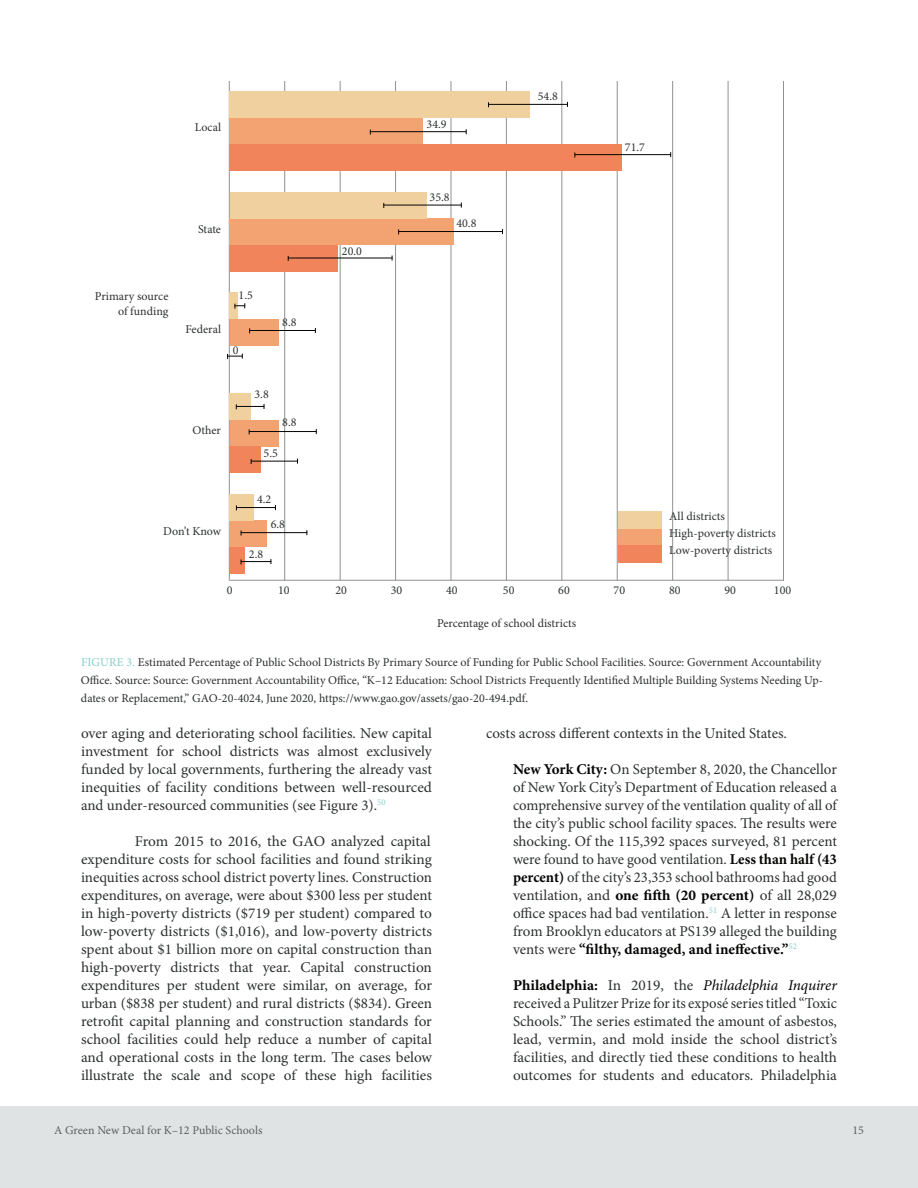
<style>
.page{position:relative;width:918px;height:1188px;background:#fff}
.page>*{position:absolute;margin:0;border:0;box-sizing:border-box;transform-origin:0 0}
.t1{font:15px/18px "Minion Pro";color:#2d3030;text-align:justify}
.t2{font:12px/17.1px "Minion Pro";color:#2d3030}
.t3{font:12px "Minion Pro";color:#5d5f5f}
.s1{color:#84cfcb}
.s2{font-weight:700;color:#040503}
.s3{font-style:italic;color:#040503}
</style>
<div class="page">
<svg style="left:229px;top:81px;width:555px;height:500px"></svg>
<hr style="left:340px;top:81px;width:1px;height:499px;background:#8f9191">
<hr style="left:395px;top:81px;width:1px;height:499px;background:#8f9191">
<hr style="left:451px;top:81px;width:1px;height:499px;background:#8f9191">
<hr style="left:506px;top:81px;width:1px;height:499px;background:#8f9191">
<hr style="left:562px;top:81px;width:1px;height:499px;background:#8f9191">
<hr style="left:617px;top:81px;width:1px;height:499px;background:#8f9191">
<hr style="left:229px;top:81px;width:1px;height:499px;background:#8f9191">
<hr style="left:672px;top:81px;width:1px;height:499px;background:#8f9191">
<hr style="left:728px;top:81px;width:1px;height:499px;background:#8f9191">
<hr style="left:783px;top:81px;width:1px;height:499px;background:#8f9191">
<hr style="left:284px;top:81px;width:1px;height:499px;background:#8f9191">
<div style="left:230px;top:91px;width:300px;height:27px;background:#f1d09f"></div>
<div style="left:230px;top:118px;width:193px;height:26px;background:#f2a371"></div>
<div style="left:230px;top:219px;width:224px;height:26px;background:#f2a371"></div>
<div style="left:618px;top:528px;width:44px;height:17px;background:#f2a371"></div>
<div style="left:230px;top:319px;width:49px;height:27px;background:#f2a371"></div>
<div style="left:230px;top:420px;width:49px;height:26px;background:#f2a371"></div>
<div style="left:230px;top:521px;width:37px;height:26px;background:#f2a371"></div>
<div style="left:230px;top:144px;width:392px;height:27px;background:#f1845a"></div>
<div style="left:230px;top:245px;width:108px;height:26px;background:#f1845a"></div>
<div style="left:618px;top:545px;width:44px;height:17px;background:#f1845a"></div>
<div style="left:230px;top:446px;width:31px;height:27px;background:#f1845a"></div>
<div style="left:230px;top:547px;width:15px;height:27px;background:#f1845a"></div>
<div style="left:230px;top:192px;width:196px;height:27px;background:#f1d09f"></div>
<div style="left:618px;top:511px;width:44px;height:17px;background:#f1d09f"></div>
<div style="left:230px;top:393px;width:21px;height:27px;background:#f1d09f"></div>
<div style="left:230px;top:494px;width:24px;height:27px;background:#f1d09f"></div>
<div style="left:230px;top:293px;width:8px;height:26px;background:#f1d09f"></div>
<hr style="left:488px;top:104px;width:80px;height:1px;background:#040503">
<hr style="left:370px;top:131px;width:97px;height:1px;background:#040503">
<hr style="left:384px;top:205px;width:78px;height:1px;background:#040503">
<hr style="left:398px;top:231px;width:105px;height:1px;background:#040503">
<hr style="left:288px;top:258px;width:104px;height:1px;background:#040503">
<hr style="left:249px;top:330px;width:67px;height:1px;background:#040503">
<svg style="left:235px;top:303px;width:10px;height:6px"></svg>
<svg style="left:227px;top:354px;width:16px;height:5px"></svg>
<svg style="left:236px;top:404px;width:29px;height:5px"></svg>
<hr style="left:249px;top:431px;width:68px;height:1px;background:#040503">
<hr style="left:251px;top:461px;width:47px;height:1px;background:#040503">
<hr style="left:236px;top:507px;width:40px;height:1px;background:#040503">
<hr style="left:241px;top:532px;width:66px;height:1px;background:#040503">
<hr style="left:241px;top:561px;width:30px;height:1px;background:#040503">
<hr style="left:575px;top:154px;width:96px;height:1px;background:#040503">
<div style="left:0;top:1107px;width:918px;height:81px;background:#e0e3e3"></div>
<p class="t2" style="left:195px;top:119px;width:28px">Local</p>
<p class="t2" style="left:198px;top:220px;width:24px">State</p>
<p class="t2" style="left:95px;top:289px;width:75px;line-height:14.4px;text-align:right">Primary source of funding</p>
<p class="t2" style="left:186px;top:321px;width:37px">Federal</p>
<p class="t2" style="left:239px;top:287px;width:16px">1.5</p>
<p class="t2" style="left:233px;top:342px;width:7px">0</p>
<p class="t2" style="left:282px;top:314px;width:16px">8.8</p>
<p class="t2" style="left:192px;top:422px;width:30px">Other</p>
<p class="t2" style="left:163px;top:523px;width:59px">Don’t Know</p>
<p class="t2" style="left:255px;top:386px;width:16px">3.8</p>
<p class="t2" style="left:282px;top:414px;width:16px">8.8</p>
<p class="t2" style="left:264px;top:444px;width:16px">5.5</p>
<p class="t2" style="left:271px;top:487px;width:16px;line-height:24.6px;text-indent:-14px">4.2<br>6.8</p>
<p class="t2" style="left:249px;top:545px;width:16px">2.8</p>
<p class="t2" style="left:342px;top:243px;width:22px">20.0</p>
<p class="t2" style="left:427px;top:116px;width:22px">34.9</p>
<p class="t2" style="left:430px;top:188px;width:22px">35.8</p>
<p class="t2" style="left:456px;top:215px;width:22px">40.8</p>
<p class="t2" style="left:538px;top:88px;width:22px">54.8</p>
<p class="t2" style="left:625px;top:138px;width:22px">71.7</p>
<p class="t2" style="left:669px;top:507px;width:108px">All districts<br>High-poverty districts<br>Low-poverty districts</p>
<p class="t2" style="left:227px;top:581px;width:7px">0</p>
<p class="t2" style="left:278px;top:581px;width:13px">10</p>
<p class="t2" style="left:335px;top:581px;width:13px">20</p>
<p class="t2" style="left:391px;top:581px;width:13px">30</p>
<p class="t2" style="left:446px;top:581px;width:13px">40</p>
<p class="t2" style="left:503px;top:581px;width:13px">50</p>
<p class="t2" style="left:558px;top:581px;width:13px">60</p>
<p class="t2" style="left:614px;top:581px;width:13px">70</p>
<p class="t2" style="left:669px;top:581px;width:13px">80</p>
<p class="t2" style="left:724px;top:581px;width:13px">90</p>
<p class="t2" style="left:774px;top:581px;width:19px">100</p>
<p class="t2" style="left:437px;top:615px;width:141px">Percentage of school districts</p>
<p class="t2" style="left:81px;top:653px;width:744px;line-height:18px"><span class="s1">FIGURE 3.</span> Estimated Percentage of Public School Districts By Primary Source of Funding for Public School Facilities. Source: Government Accountability<br>Office. Source: Source: Government Accountability Office, “K–12 Education: School Districts Frequently Identified Multiple Building Systems Needing Up&shy;dates or Replacement,” GAO-20-4024, June 2020, https://www.gao.gov/assets/gao-20-494.pdf.</p>
<p class="t1" style="left:81px;top:724px;width:353px">over aging and deteriorating school facilities. New capital investment for school districts was almost exclusively funded by local governments, furthering the already vast inequities of facility conditions between well-resourced and under-resourced communities (see Figure 3).<sup>50</sup></p>
<p class="t1" style="left:81px;top:832px;width:353px;text-indent:54px">From 2015 to 2016, the GAO analyzed capital expenditure costs for school facilities and found striking inequities across school district poverty lines. Construction expenditures, on average, were about $300 less per student in high-poverty districts ($719 per student) compared to low-poverty districts ($1,016), and low-poverty districts spent about $1 billion more on capital construction than high-poverty districts that year. Capital construction expenditures per student were similar, on average, for urban ($838 per student) and rural districts ($834). Green retrofit capital planning and construction standards for school facilities could help reduce a number of capital and operational costs in the long term. The cases below illustrate the scale and scope of these high facilities</p>
<p class="t1" style="left:486px;top:724px;width:302px">costs across different contexts in the United States.</p>
<p class="t1" style="left:513px;top:760px;width:326px"><span class="s2">New York City:</span> On September 8, 2020, the Chancellor of New York City’s Department of Education released a comprehensive survey of the ventilation quality of all of the city’s public school facility spaces. The results were shocking. Of the 115,392 spaces surveyed, 81 percent were found to have good ventilation. <span class="s2">Less than half (43 percent)</span> of the city’s 23,353 school bathrooms had good ventilation, and <span class="s2">one fifth (20 percent)</span> of all 28,029 office spaces had bad ventilation.<sup>51</sup> A letter in response from Brooklyn educators at PS139 alleged the building vents were <span class="s2">“filthy, damaged, and ineffective.”</span><sup>52</sup></p>
<p class="t1" style="left:513px;top:976px;width:326px"><span class="s2">Philadelphia:</span> In 2019, the <span class="s3">Philadelphia Inquirer </span>received a Pulitzer Prize for its exposé series titled “Toxic Schools.” The series estimated the amount of asbestos, lead, vermin, and mold inside the school district’s facilities, and directly tied these conditions to health outcomes for students and educators. Philadelphia</p>
<p class="t3" style="left:54px;top:1122px;width:210px">A Green New Deal for K–12 Public Schools</p>
<p class="t3" style="left:852px;top:1122px;width:13px">15</p>
</div>
